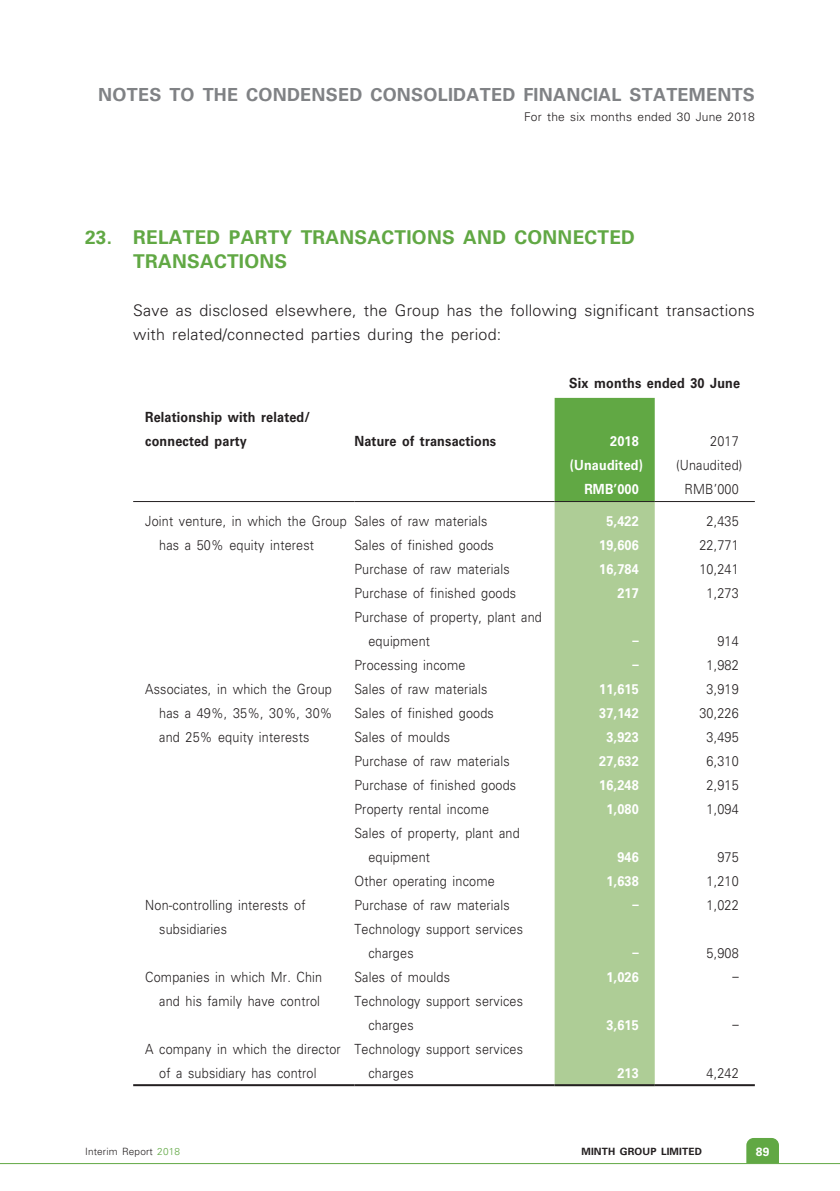
<style>
.page{position:relative;width:840px;height:1191px;background:#fff}
.page>*{position:absolute;margin:0;border:0;box-sizing:border-box;transform-origin:0 0}
._03_H1{font:700 19px/24px "Univers LT Std";letter-spacing:.015em;color:#61a844}
.t1{font:700 18px "Univers LT Std";letter-spacing:.015em;color:#808285}
._12___P2{font:300 16px/24px "Univers LT Std";letter-spacing:.015em;color:#231f20}
._12___P2-2{font:300 14px/24px "Univers LT Std";letter-spacing:.015em;color:#231f20;scale:.9 1}
._12___P2-3{font:700 14px "Univers LT Std";letter-spacing:.015em;color:#fff;scale:.9 1}
._12___P2-4{font:700 14px/24px "Univers LT Std";letter-spacing:.015em;color:#231f20;scale:.9 1}
.t2{font:300 12px "Univers LT Std";letter-spacing:.015em;color:#231f20}
.t3{font:700 12px "Univers LT Std";color:#fff}
.t4{font:300 10px "Univers LT Std";letter-spacing:.015em;color:#231f20}
.t5{font:700 10px "Univers LT Std";letter-spacing:.015em;color:#231f20}
.s1{color:#61a844}
</style>
<div class="page">
<hr style="left:0;top:1163px;width:839px;height:1px;background:#61a844">
<svg style="left:746px;top:1138px;width:32px;height:25px"></svg>
<div style="left:554px;top:398px;width:100px;height:103px;background:#61a844"></div>
<div style="left:554px;top:502px;width:100px;height:582px;background:#aecd96"></div>
<hr style="left:133px;top:501px;width:221px;height:1px;background:#231f20">
<hr style="left:354px;top:501px;width:200px;height:1px;background:#231f20">
<hr style="left:554px;top:501px;width:100px;height:1px;background:#231f20">
<hr style="left:654px;top:501px;width:100px;height:1px;background:#231f20">
<hr style="left:133px;top:1084px;width:221px;height:2px;background:#231f20">
<hr style="left:354px;top:1084px;width:200px;height:2px;background:#231f20">
<hr style="left:554px;top:1084px;width:100px;height:2px;background:#231f20">
<hr style="left:654px;top:1084px;width:100px;height:2px;background:#231f20">
<p class="t1" style="left:98px;top:84px;width:657px">NOTES TO THE CONDENSED CONSOLIDATED FINANCIAL STATEMENTS</p>
<p class="t2" style="left:524px;top:110px;width:232px">For the six months ended 30 June 2018</p>
<p class="_03_H1" style="left:133px;top:225px;width:503px;text-indent:-48px">23. RELATED PARTY TRANSACTIONS AND CONNECTED<br>TRANSACTIONS</p>
<p class="_12___P2" style="left:133px;top:298px;width:623px">Save as disclosed elsewhere, the Group has the following significant transactions with related/connected parties during the period:</p>
<p class="_12___P2-4" style="left:569px;top:371px;width:191px">Six months ended 30 June</p>
<p class="_12___P2-4" style="left:145px;top:405px;width:185px">Relationship with related/ connected party</p>
<p class="_12___P2-4" style="left:354px;top:429px;width:159px">Nature of transactions</p>
<p class="_12___P2-3" style="left:609px;top:433px;width:33px">2018</p>
<p class="_12___P2-2" style="left:709px;top:429px;width:33px">2017</p>
<p class="_12___P2-3" style="left:569px;top:457px;width:83px">(Unaudited)</p>
<p class="_12___P2-2" style="left:675px;top:453px;width:75px">(Unaudited)</p>
<p class="_12___P2-3" style="left:584px;top:481px;width:62px">RMB’000</p>
<p class="_12___P2-2" style="left:684px;top:477px;width:62px">RMB’000</p>
<p class="_12___P2-2" style="left:159px;top:509px;width:210px;text-indent:-14px">Joint venture, in which the Group has a 50% equity interest</p>
<p class="_12___P2-2" style="left:354px;top:509px;width:149px">Sales of raw materials</p>
<p class="_12___P2-3" style="left:606px;top:513px;width:37px">5,422</p>
<p class="_12___P2-2" style="left:706px;top:509px;width:37px">2,435</p>
<p class="_12___P2-2" style="left:354px;top:533px;width:156px">Sales of finished goods</p>
<p class="_12___P2-3" style="left:599px;top:537px;width:45px">19,606</p>
<p class="_12___P2-2" style="left:699px;top:533px;width:45px">22,771</p>
<p class="_12___P2-2" style="left:354px;top:557px;width:174px">Purchase of raw materials</p>
<p class="_12___P2-3" style="left:599px;top:561px;width:45px">16,784</p>
<p class="_12___P2-2" style="left:699px;top:557px;width:45px">10,241</p>
<p class="_12___P2-2" style="left:354px;top:581px;width:181px">Purchase of finished goods</p>
<p class="_12___P2-3" style="left:617px;top:585px;width:25px">217</p>
<p class="_12___P2-2" style="left:706px;top:581px;width:37px">1,273</p>
<p class="_12___P2-2" style="left:368px;top:605px;width:194px;text-indent:-14px">Purchase of property, plant and equipment</p>
<p class="_12___P2-3" style="left:632px;top:631px;width:8px">–</p>
<p class="_12___P2-2" style="left:717px;top:629px;width:25px">914</p>
<p class="_12___P2-2" style="left:354px;top:653px;width:125px">Processing income</p>
<p class="_12___P2-3" style="left:632px;top:655px;width:8px">–</p>
<p class="_12___P2-2" style="left:706px;top:653px;width:37px">1,982</p>
<p class="_12___P2-2" style="left:159px;top:677px;width:194px;text-align:justify;text-indent:-14px">Associates, in which the Group has a 49%, 35%, 30%, 30% and 25% equity interests</p>
<p class="_12___P2-2" style="left:354px;top:677px;width:149px">Sales of raw materials</p>
<p class="_12___P2-3" style="left:599px;top:681px;width:45px">11,615</p>
<p class="_12___P2-2" style="left:706px;top:677px;width:37px">3,919</p>
<p class="_12___P2-2" style="left:354px;top:701px;width:156px">Sales of finished goods</p>
<p class="_12___P2-3" style="left:599px;top:705px;width:45px">37,142</p>
<p class="_12___P2-2" style="left:699px;top:701px;width:45px">30,226</p>
<p class="_12___P2-2" style="left:354px;top:725px;width:108px">Sales of moulds</p>
<p class="_12___P2-3" style="left:606px;top:729px;width:37px">3,923</p>
<p class="_12___P2-2" style="left:706px;top:725px;width:37px">3,495</p>
<p class="_12___P2-2" style="left:354px;top:749px;width:174px">Purchase of raw materials</p>
<p class="_12___P2-3" style="left:599px;top:753px;width:45px">27,632</p>
<p class="_12___P2-2" style="left:706px;top:749px;width:37px">6,310</p>
<p class="_12___P2-2" style="left:354px;top:773px;width:181px">Purchase of finished goods</p>
<p class="_12___P2-3" style="left:599px;top:777px;width:45px">16,248</p>
<p class="_12___P2-2" style="left:706px;top:773px;width:37px">2,915</p>
<p class="_12___P2-2" style="left:354px;top:797px;width:151px">Property rental income</p>
<p class="_12___P2-3" style="left:606px;top:801px;width:37px">1,080</p>
<p class="_12___P2-2" style="left:706px;top:797px;width:37px">1,094</p>
<p class="_12___P2-2" style="left:368px;top:821px;width:169px;text-indent:-14px">Sales of property, plant and equipment</p>
<p class="_12___P2-3" style="left:617px;top:849px;width:25px">946</p>
<p class="_12___P2-2" style="left:717px;top:845px;width:25px">975</p>
<p class="_12___P2-2" style="left:354px;top:869px;width:157px">Other operating income</p>
<p class="_12___P2-3" style="left:606px;top:873px;width:37px">1,638</p>
<p class="_12___P2-2" style="left:706px;top:869px;width:37px">1,210</p>
<p class="_12___P2-2" style="left:159px;top:893px;width:164px;text-indent:-14px">Non-controlling interests of subsidiaries</p>
<p class="_12___P2-2" style="left:354px;top:893px;width:174px">Purchase of raw materials</p>
<p class="_12___P2-3" style="left:632px;top:895px;width:8px">–</p>
<p class="_12___P2-2" style="left:706px;top:893px;width:37px">1,022</p>
<p class="_12___P2-2" style="left:368px;top:917px;width:173px;text-indent:-14px">Technology support services charges</p>
<p class="_12___P2-3" style="left:632px;top:943px;width:8px">–</p>
<p class="_12___P2-2" style="left:706px;top:941px;width:37px">5,908</p>
<p class="_12___P2-2" style="left:145px;top:965px;width:198px;text-align:right">Companies in which Mr. Chin and his family have control</p>
<p class="_12___P2-2" style="left:354px;top:965px;width:108px">Sales of moulds</p>
<p class="_12___P2-3" style="left:606px;top:969px;width:37px">1,026</p>
<p class="_12___P2-2" style="left:732px;top:963px;width:8px">–</p>
<p class="_12___P2-2" style="left:368px;top:989px;width:173px;text-indent:-14px">Technology support services charges</p>
<p class="_12___P2-3" style="left:606px;top:1017px;width:37px">3,615</p>
<p class="_12___P2-2" style="left:732px;top:1011px;width:8px">–</p>
<p class="_12___P2-2" style="left:159px;top:1037px;width:203px;text-indent:-14px">A company in which the director of a subsidiary has control</p>
<p class="_12___P2-2" style="left:368px;top:1037px;width:173px;text-indent:-14px">Technology support services charges</p>
<p class="_12___P2-3" style="left:617px;top:1065px;width:25px">213</p>
<p class="_12___P2-2" style="left:706px;top:1061px;width:37px">4,242</p>
<p class="t4" style="left:85px;top:1145px;width:96px">Interim Report <span class="s1">2018</span></p>
<p class="t5" style="left:581px;top:1145px;width:122px">MINTH GROUP LIMITED</p>
<p class="t3" style="left:755px;top:1144px;width:15px">89</p>
</div>
